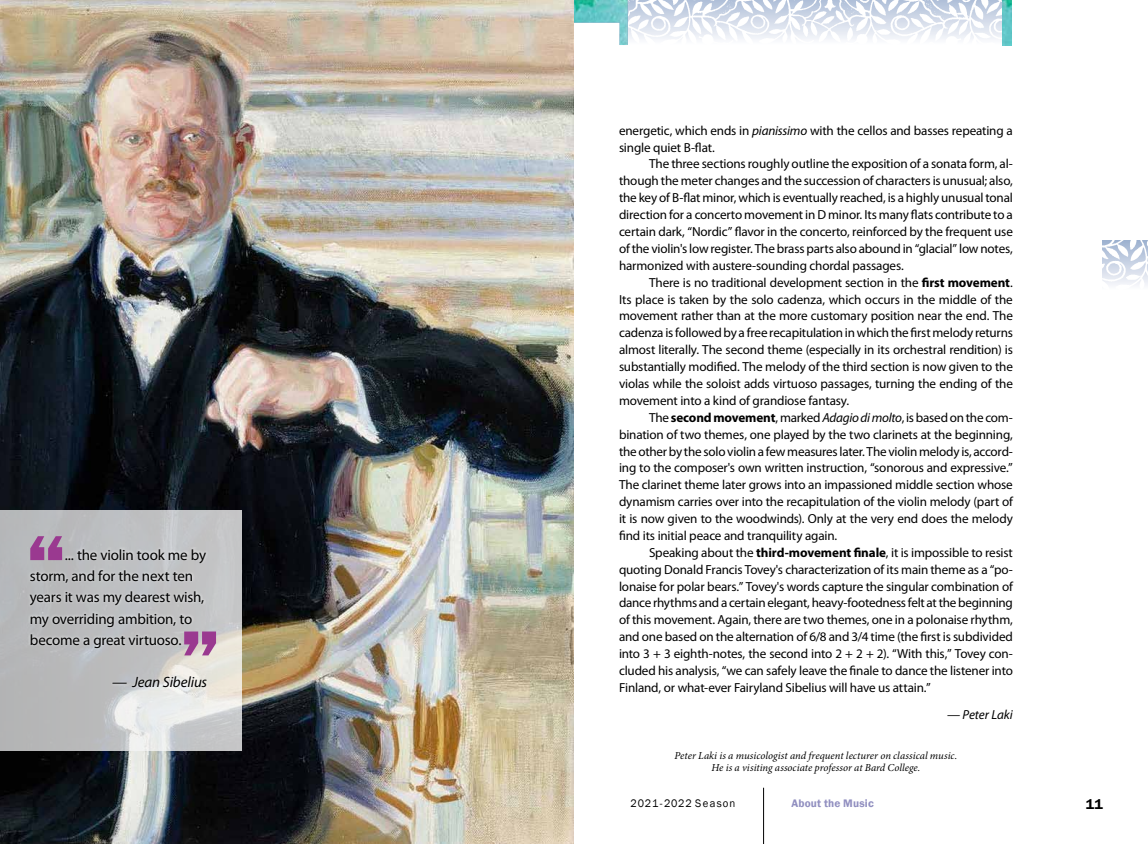
<style>
.page{position:relative;width:1148px;height:844px;background:#fff}
.page>*{position:absolute;margin:0;border:0;box-sizing:border-box;transform-origin:0 0}
.t1{font:15px/21.2px "Myriad Pro";letter-spacing:-.015em;color:#000}
.t2{font:italic 15px "Myriad Pro";letter-spacing:-.01em;color:#000}
.t3{font:600 14.38px "Franklin Gothic";color:#000}
.t4{font:13.12px/16.9px "Myriad Pro";letter-spacing:-.015em;color:#000;text-align:justify}
.t5{font:italic 13.12px "Myriad Pro";letter-spacing:-.005em;color:#000}
.t6{font:11.25px "Franklin Gothic";letter-spacing:.095em;color:#000;scale:.96 1}
.t7{font:600 11.25px "Franklin Gothic";letter-spacing:.015em;color:#918fc0}
.t8{font:italic 10.62px/12.5px "Minion Pro";letter-spacing:.005em;color:#000;text-align:center}
.s1{font-style:italic}
.s2{font-weight:700}
</style>
<div class="page">
<hr style="left:763px;top:788px;width:1px;height:56px;background:#000">
<img style="left:627px;top:0;width:375px;height:45px">
<svg style="left:1002px;top:0;width:9px;height:45px"></svg>
<img style="left:1102px;top:240px;width:46px;height:45px">
<img style="left:574px;top:0;width:53px;height:45px">
<img style="left:0;top:0;width:574px;height:844px">
<svg style="left:0;top:510px;width:242px;height:240px;background:#c5c6c7"></svg>
<svg style="left:30px;top:536px;width:32px;height:10px"></svg>
<svg style="left:209px;top:631px;width:7px;height:24px"></svg>
<div style="left:27px;top:546px;width:182px;height:144px;background:#fff;opacity:.75"></div>
<p class="t1" style="left:30px;top:544px;width:178px;text-indent:35px">... the violin took me by storm, and for the next ten years it was my dearest wish, my overriding ambition, to become a great virtuoso.</p>
<p class="t2" style="left:112px;top:673px;width:97px">— Jean Sibelius</p>
<p class="t4" style="left:619px;top:122px;width:395px">energetic, which ends in <span class="s1">pianissimo</span> with the cellos and basses repeating a single quiet B-flat.</p>
<p class="t4" style="left:619px;top:155px;width:395px;text-indent:30px">The three sections roughly outline the exposition of a sonata form, al&shy;though the meter changes and the succession of characters is unusual; also, the key of B-flat minor, which is eventually reached, is a highly unusual tonal direction for a concerto movement in D minor. Its many flats contribute to a certain dark, “Nordic” flavor in the concerto, reinforced by the frequent use of the violin's low register. The brass parts also abound in “glacial” low notes, harmonized with austere-sounding chordal passages.</p>
<p class="t4" style="left:619px;top:274px;width:395px;text-indent:30px">There is no traditional development section in the <span class="s2">first movement</span>.<br>Its place is taken by the solo cadenza, which occurs in the middle of the movement rather than at the more customary position near the end. The cadenza is followed by a free recapitulation in which the first melody returns almost literally. The second theme (especially in its orchestral rendition) is substantially modified. The melody of the third section is now given to the violas while the soloist adds virtuoso passages, turning the ending of the movement into a kind of grandiose fantasy.</p>
<p class="t4" style="left:619px;top:409px;width:395px;text-indent:30px">The <span class="s2">second movement</span>, marked <span class="s1">Adagio di molto</span>, is based on the com&shy;bination of two themes, one played by the two clarinets at the beginning, the other by the solo violin a few measures later. The violin melody is, accord&shy;ing to the composer's own written instruction, “sonorous and expressive.” The clarinet theme later grows into an impassioned middle section whose dynamism carries over into the recapitulation of the violin melody (part of it is now given to the woodwinds). Only at the very end does the melody find its initial peace and tranquility again.</p>
<p class="t4" style="left:619px;top:544px;width:395px;text-indent:30px">Speaking about the <span class="s2">third-movement finale</span>, it is impossible to resist quoting Donald Francis Tovey's characterization of its main theme as a “po&shy;lonaise for polar bears.” Tovey's words capture the singular combination of dance rhythms and a certain elegant, heavy-footedness felt at the beginning of this movement. Again, there are two themes, one in a polonaise rhythm, and one based on the alternation of 6/8 and 3/4 time (the first is subdivided into 3 + 3 eighth-notes, the second into 2 + 2 + 2). “With this,” Tovey con&shy;cluded his analysis, “we can safely leave the finale to dance the listener into Finland, or what-ever Fairyland Sibelius will have us attain.”</p>
<p class="t5" style="left:947px;top:706px;width:67px">— Peter Laki</p>
<p class="t8" style="left:674px;top:749px;width:284px">Peter Laki is a musicologist and frequent lecturer on classical music.<br>He is a visiting associate professor at Bard College.</p>
<p class="t6" style="left:630px;top:796px;width:111px">2021-2022 Season</p>
<p class="t7" style="left:791px;top:796px;width:84px">About the Music</p>
<p class="t3" style="left:1085px;top:795px;width:19px">11</p>
</div>
